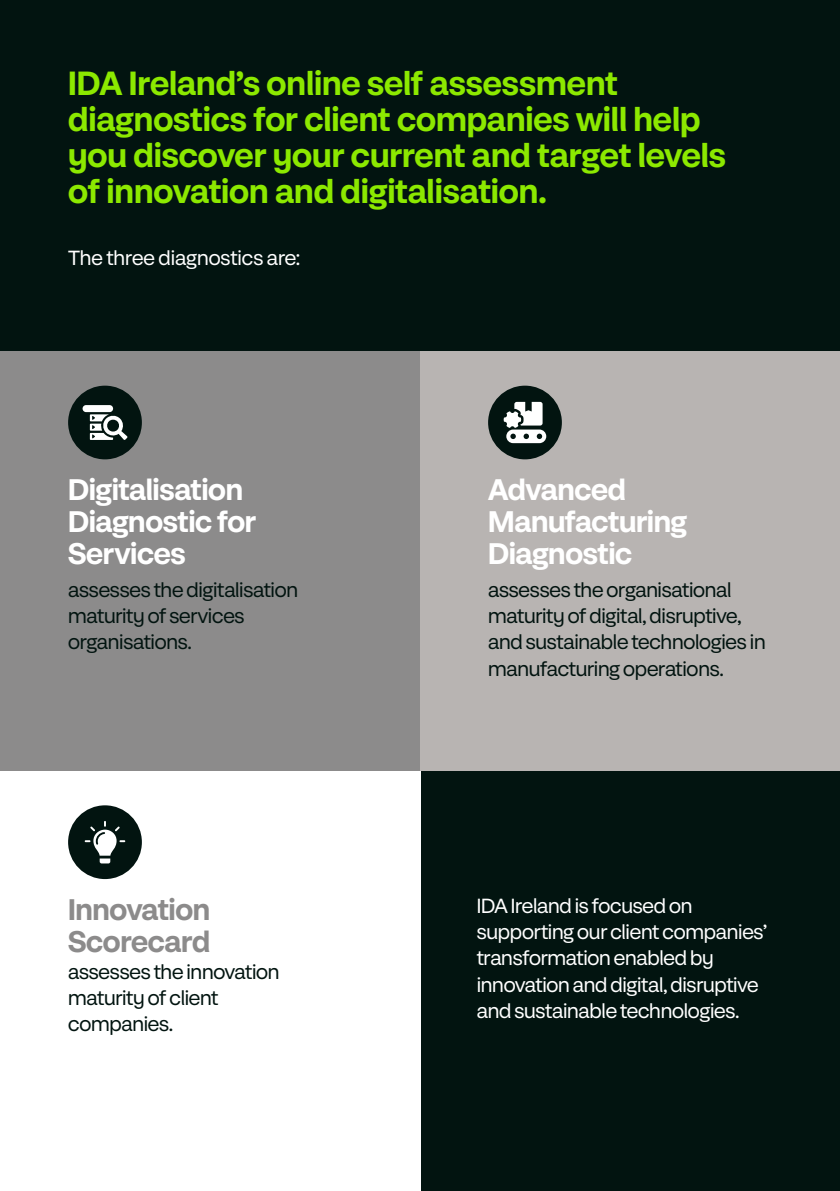
<style>
.page{position:relative;width:840px;height:1191px;background:#fff}
.page>*{position:absolute;margin:0;border:0;box-sizing:border-box;transform-origin:0 0}
.t1{font:600 36px/36px "Sonas Sans";color:#8ce900}
.t2{font:600 32px/32px "Sonas Sans";letter-spacing:-.015em;color:#fff}
.t3{font:600 32px/32px "Sonas Sans";letter-spacing:-.01em;color:#8c8b8b}
.t4{font:22px/26.4px "Sonas Sans";letter-spacing:-.01em;color:#021410}
.t5{font:22px/26.4px "Sonas Sans";letter-spacing:-.01em;color:#fff}
</style>
<div class="page">
<div style="left:0;top:0;width:839px;height:1191px;background:#021410"></div>
<div style="left:0;top:771px;width:420px;height:420px;background:#fff"></div>
<div style="left:0;top:351px;width:420px;height:420px;background:#8c8b8b"></div>
<div style="left:420px;top:351px;width:419px;height:420px;background:#b8b4b2"></div>
<div style="left:68px;top:805px;width:74px;height:74px;background:#021410;border-radius:50%"></div>
<div style="left:68px;top:386px;width:74px;height:73px;background:#021410;border-radius:50%"></div>
<div style="left:488px;top:386px;width:73px;height:73px;background:#021410;border-radius:50%"></div>
<div style="left:82px;top:405px;width:31px;height:7px;background:#fff;border-radius:4px"></div>
<svg style="left:90px;top:414px;width:37px;height:26px"></svg>
<svg style="left:503px;top:402px;width:43px;height:41px"></svg>
<svg style="left:85px;top:821px;width:40px;height:42px"></svg>
<h1 class="t1" style="left:68px;top:64px;width:659px">IDA Ireland’s online self assessment diagnostics for client companies will help you discover your current and target levels of innovation and digitalisation.</h1>
<p class="t5" style="left:68px;top:244px;width:233px">The three diagnostics are:</p>
<h2 class="t2" style="left:68px;top:473px;width:189px">Digitalisation<br>Diagnostic for<br>Services</h2>
<p class="t4" style="left:68px;top:575px;width:231px">assesses the digitalisation maturity of services organisations.</p>
<h2 class="t3" style="left:68px;top:892px;width:143px">Innovation<br>Scorecard</h2>
<p class="t4" style="left:68px;top:957px;width:213px">assesses the innovation maturity of client companies.</p>
<h2 class="t2" style="left:488px;top:473px;width:201px">Advanced<br>Manufacturing<br>Diagnostic</h2>
<p class="t4" style="left:488px;top:575px;width:279px">assesses the organisational maturity of digital, disruptive, and sustainable technologies in manufacturing operations.</p>
<p class="t5" style="left:476px;top:891px;width:292px">IDA Ireland is focused on supporting our client companies’ transformation enabled by innovation and digital, disruptive and sustainable technologies.</p>
</div>
